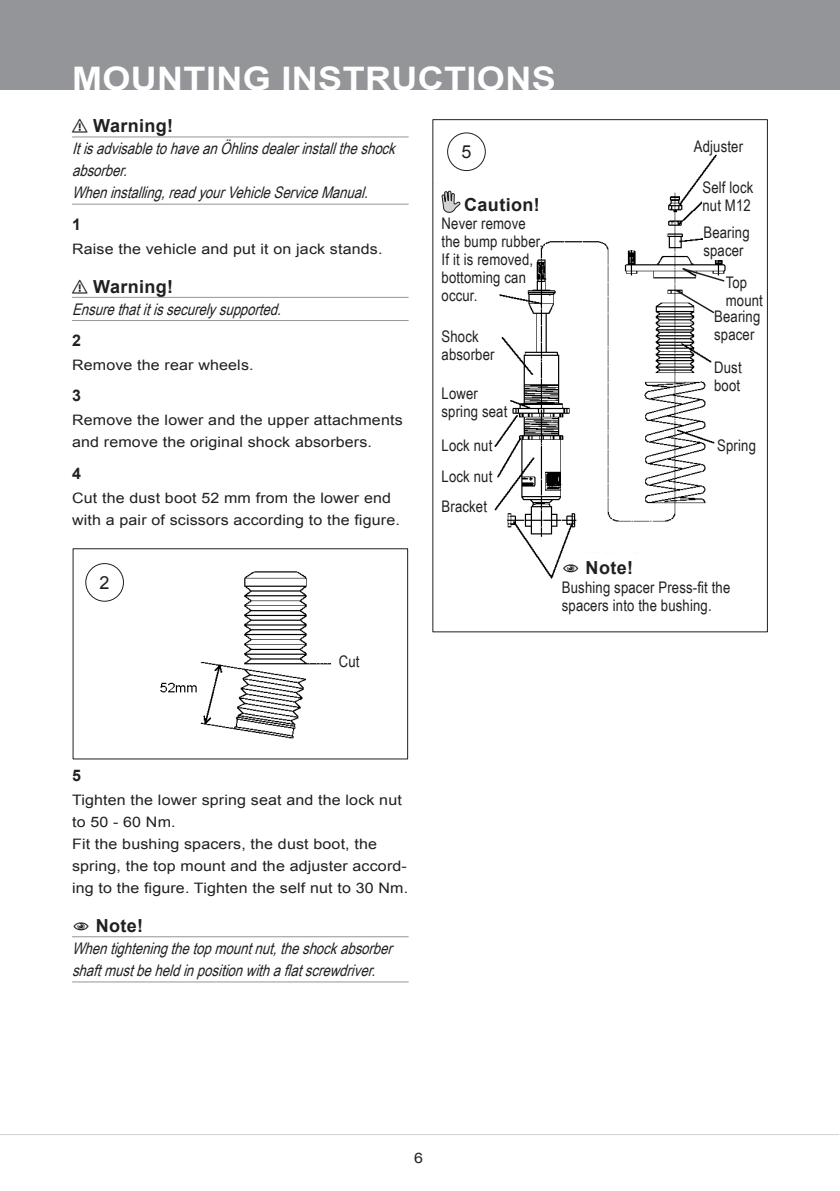
<style>
.page{position:relative;width:840px;height:1191px;background:#fff}
.page>*{position:absolute;margin:0;border:0;box-sizing:border-box;transform-origin:0 0}
._3_Header_Page_heade{font:700 32.4px "Arial";letter-spacing:.01em;color:#fff;scale:1.11 1}
._4_Heading_Warning_C{font:700 18px "Arial";letter-spacing:.02em;color:#231f20}
._10_Figure_no{font:18px "Arial";color:#231f20}
._15_Figure_Text{font:16px/18px "Arial Narrow";letter-spacing:.01em;color:#231f20}
._6_Body_Type_Italic{font:italic 16px/22px "Arial Narrow";color:#231f20}
._7_Body_type_Step_No{font:700 16px "Arial";color:#231f20}
._13_Body_type{font:14.4px/22px "Arial";letter-spacing:.01em;color:#231f20;scale:1.11 1}
</style>
<div class="page">
<div style="left:0;top:0;width:839px;height:90px;background:#939598"></div>
<hr style="left:0;top:1134px;width:838px;height:1px;background:#d1d2d4">
<img style="left:447px;top:146px;width:279px;height:433px">
<hr style="left:72px;top:137px;width:336px;height:1px;background:#939598">
<hr style="left:72px;top:204px;width:336px;height:1px;background:#939598">
<hr style="left:72px;top:297px;width:336px;height:1px;background:#939598">
<hr style="left:72px;top:320px;width:336px;height:1px;background:#939598">
<div style="left:702px;top:182px;width:54px;height:38px;background:#fff"></div>
<div style="left:703px;top:227px;width:49px;height:33px;background:#fff"></div>
<svg style="left:441px;top:191px;width:19px;height:22px"></svg>
<img style="left:160px;top:571px;width:171px;height:168px">
<div style="left:447px;top:133px;width:38px;height:38px;background:#fff;border-radius:50%"></div>
<div style="left:447px;top:132px;width:38px;height:39px;border:1px solid #231f20;border-radius:50%"></div>
<div style="left:85px;top:563px;width:39px;height:39px;border:1px solid #231f20;border-radius:50%"></div>
<div style="left:72px;top:548px;width:336px;height:211px;border:1px solid #231f20"></div>
<hr style="left:72px;top:936px;width:336px;height:1px;background:#939598">
<hr style="left:72px;top:981px;width:336px;height:1px;background:#939598">
<svg style="left:675px;top:267px;width:50px;height:47px"></svg>
<svg style="left:563px;top:564px;width:15px;height:9px"></svg>
<p class="_3_Header_Page_heade" style="left:72px;top:57px;width:437px">MOUNTING INSTRUCTIONS</p>
<p class="_4_Heading_Warning_C" style="left:72px;top:114px;width:47px">⚠ WARNING!</p>
<p class="_6_Body_Type_Italic" style="left:72px;top:137px;width:330px">ItisadvisabletohaveanÖhlinsdealerinstalltheshock absorber.</p>
<p class="_6_Body_Type_Italic" style="left:72px;top:181px;width:303px">Wheninstalling,readyourVehicleServiceManual.</p>
<p class="_7_Body_type_Step_No" style="left:72px;top:213px;width:10px">1</p>
<p class="_13_Body_type" style="left:72px;top:238px;width:281px">Raise the vehicle and put it on jack stands.</p>
<p class="_4_Heading_Warning_C" style="left:72px;top:274px;width:47px">⚠ WARNING!</p>
<p class="_6_Body_Type_Italic" style="left:72px;top:297px;width:216px">Ensurethatitissecurelysupported.</p>
<p class="_7_Body_type_Step_No" style="left:72px;top:330px;width:10px">2</p>
<p class="_13_Body_type" style="left:72px;top:354px;width:165px">Remove the rear wheels.</p>
<p class="_7_Body_type_Step_No" style="left:72px;top:385px;width:10px">3</p>
<p class="_13_Body_type" style="left:72px;top:409px;width:299px">Remove the lower and the upper attachments and remove the original shock absorbers.</p>
<p class="_7_Body_type_Step_No" style="left:72px;top:462px;width:10px">4</p>
<p class="_13_Body_type" style="left:72px;top:487px;width:297px">Cut the dust boot 52 mm from the lower end with a pair of scissors according to the figure.</p>
<p class="_10_Figure_no" style="left:100px;top:570px;width:12px">2</p>
<p class="_15_Figure_Text" style="left:338px;top:652px;width:22px">Cut</p>
<p class="_10_Figure_no" style="left:461px;top:140px;width:12px">5</p>
<p class="_4_Heading_Warning_C" style="left:464px;top:192px;width:74px">CAUTION!</p>
<p class="_15_Figure_Text" style="left:441px;top:213px;width:103px">Never remove the bump rubber.<br>If it is removed, bottoming can occur.</p>
<p class="_15_Figure_Text" style="left:693px;top:136px;width:51px">Adjuster</p>
<p class="_15_Figure_Text" style="left:702px;top:178px;width:52px">Self lock nut M12</p>
<p class="_15_Figure_Text" style="left:703px;top:223px;width:48px">Bearing spacer</p>
<p class="_15_Figure_Text" style="left:725px;top:273px;width:39px">Top mount</p>
<p class="_15_Figure_Text" style="left:713px;top:307px;width:48px">Bearing</p>
<p class="_15_Figure_Text" style="left:441px;top:326px;width:39px">Shock</p>
<p class="_15_Figure_Text" style="left:713px;top:325px;width:42px">spacer</p>
<p class="_15_Figure_Text" style="left:441px;top:344px;width:54px">absorber</p>
<p class="_15_Figure_Text" style="left:441px;top:384px;width:67px">Lower spring seat</p>
<p class="_15_Figure_Text" style="left:441px;top:436px;width:52px">Lock nut</p>
<p class="_15_Figure_Text" style="left:441px;top:466px;width:52px">Lock nut</p>
<p class="_15_Figure_Text" style="left:441px;top:497px;width:47px">Bracket</p>
<p class="_15_Figure_Text" style="left:713px;top:358px;width:29px">Dust boot</p>
<p class="_15_Figure_Text" style="left:716px;top:436px;width:40px">Spring</p>
<p class="_4_Heading_Warning_C" style="left:598px;top:556px;width:36px">NOT E!</p>
<p class="_15_Figure_Text" style="left:561px;top:577px;width:170px">Bushing spacer Press-fit the spacers into the bushing.</p>
<p class="_7_Body_type_Step_No" style="left:72px;top:764px;width:10px">5</p>
<p class="_13_Body_type" style="left:72px;top:789px;width:298px">Tighten the lower spring seat and the lock nut to 50 - 60 Nm.</p>
<p class="_13_Body_type" style="left:72px;top:833px;width:304px">Fit the bushing spacers, the dust boot, the spring, the top mount and the adjuster accord&shy;ing to the figure. Tighten the self nut to 30 Nm.</p>
<p class="_4_Heading_Warning_C" style="left:109px;top:913px;width:36px">NOT E!</p>
<p class="_6_Body_Type_Italic" style="left:72px;top:936px;width:327px">Whentighteningthetopmountnut,theshockabsorber shaftmustbeheldinpositionwithaflatscrewdriver.</p>
<p class="_13_Body_type" style="left:414px;top:1147px;width:10px">6</p>
</div>
